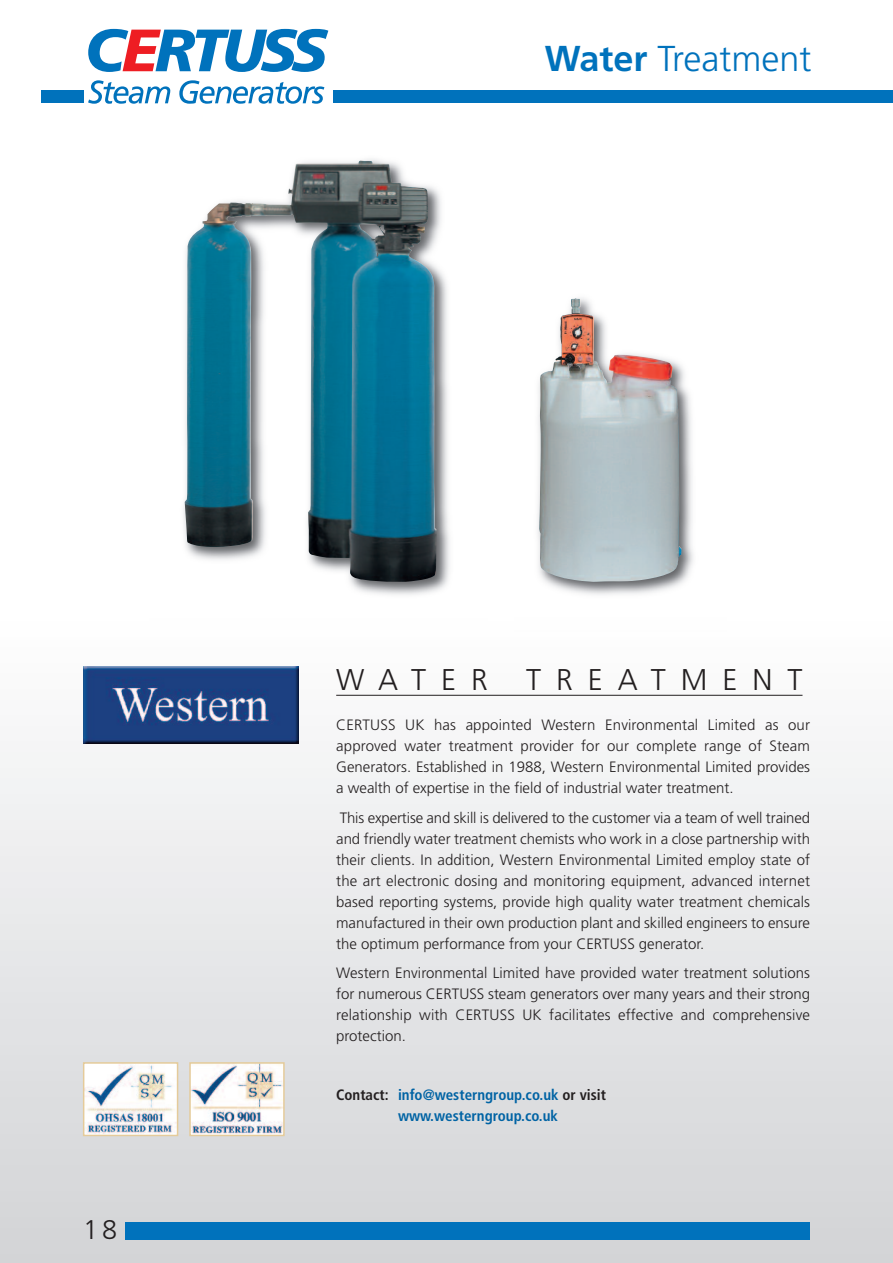
<style>
.page{position:relative;width:893px;height:1263px;background:#fff}
.page>*{position:absolute;margin:0;border:0;box-sizing:border-box;transform-origin:0 0}
.t1{font:300 36px "Frutiger";color:#0072bc}
.t2{font:300 30px "Frutiger";letter-spacing:.5em;color:#231f20}
.t3{font:300 27px "Frutiger";color:#231f20}
.t4{font:300 15px/21px "Frutiger";color:#231f20;text-align:justify}
.t5{font:700 condensed 15px/21px "Frutiger";color:#0063a4}
.s1{font-weight:700}
.s2{color:#231f20}
</style>
<div class="page">
<div style="left:0;top:0;width:893px;height:1263px;background:linear-gradient(to bottom,#fff,#dbdcdf)"></div>
<div style="left:125px;top:1223px;width:684px;height:17px;background:#0072bc"></div>
<div style="left:42px;top:90px;width:851px;height:13px;background:#0072bc"></div>
<div style="left:84px;top:23px;width:248px;height:89px;background:#fff"></div>
<svg style="left:88px;top:29px;width:240px;height:43px"></svg>
<svg style="left:88px;top:80px;width:82px;height:24px"></svg>
<svg style="left:179px;top:80px;width:145px;height:24px"></svg>
<img style="left:150px;top:137px;width:338px;height:493px">
<img style="left:185px;top:161px;width:253px;height:421px">
<img style="left:515px;top:289px;width:211px;height:342px">
<img style="left:539px;top:298px;width:143px;height:284px">
<img style="left:84px;top:667px;width:215px;height:76px">
<img style="left:192px;top:1065px;width:90px;height:68px">
<div style="left:189px;top:1062px;width:96px;height:74px;border:2px solid #e5cb9a"></div>
<img style="left:86px;top:1065px;width:89px;height:68px">
<div style="left:83px;top:1062px;width:95px;height:74px;border:2px solid #e5cb9a"></div>
<hr style="left:336px;top:695px;width:466px;height:1px;background:#231f20">
<h1 class="t1" style="left:545px;top:44px;width:268px"><span class="s1">Water</span> Treatment</h1>
<h3 class="t3" style="left:83px;top:1219px;width:36px">18</h3>
<h2 class="t2" style="left:336px;top:668px;width:153px">WATER</h2>
<h2 class="t2" style="left:526px;top:668px;width:278px">TREATMENT</h2>
<p class="t4" style="left:336px;top:715px;width:475px">CERTUSS UK has appointed Western Environmental Limited as our approved water treatment provider for our complete range of Steam Generators. Established in 1988, Western Environmental Limited provides a wealth of expertise in the field of industrial water treatment.</p>
<p class="t4" style="left:336px;top:808px;width:475px">This expertise and skill is delivered to the customer via a team of well trained and friendly water treatment chemists who work in a close partnership with their clients. In addition, Western Environmental Limited employ state of the art electronic dosing and monitoring equipment, advanced internet based reporting systems, provide high quality water treatment chemicals manufactured in their own production plant and skilled engineers to ensure the optimum performance from your CERTUSS generator.</p>
<p class="t4" style="left:336px;top:963px;width:475px">Western Environmental Limited have provided water treatment solutions for numerous CERTUSS steam generators over many years and their strong relationship with CERTUSS UK facilitates effective and comprehensive protection.</p>
<p class="t5" style="left:398px;top:1086px;width:210px;text-indent:-62px"><span class="s2">Contact:</span> info@westerngroup.co.uk <span class="s2">or visit </span>www.westerngroup.co.uk</p>
</div>
